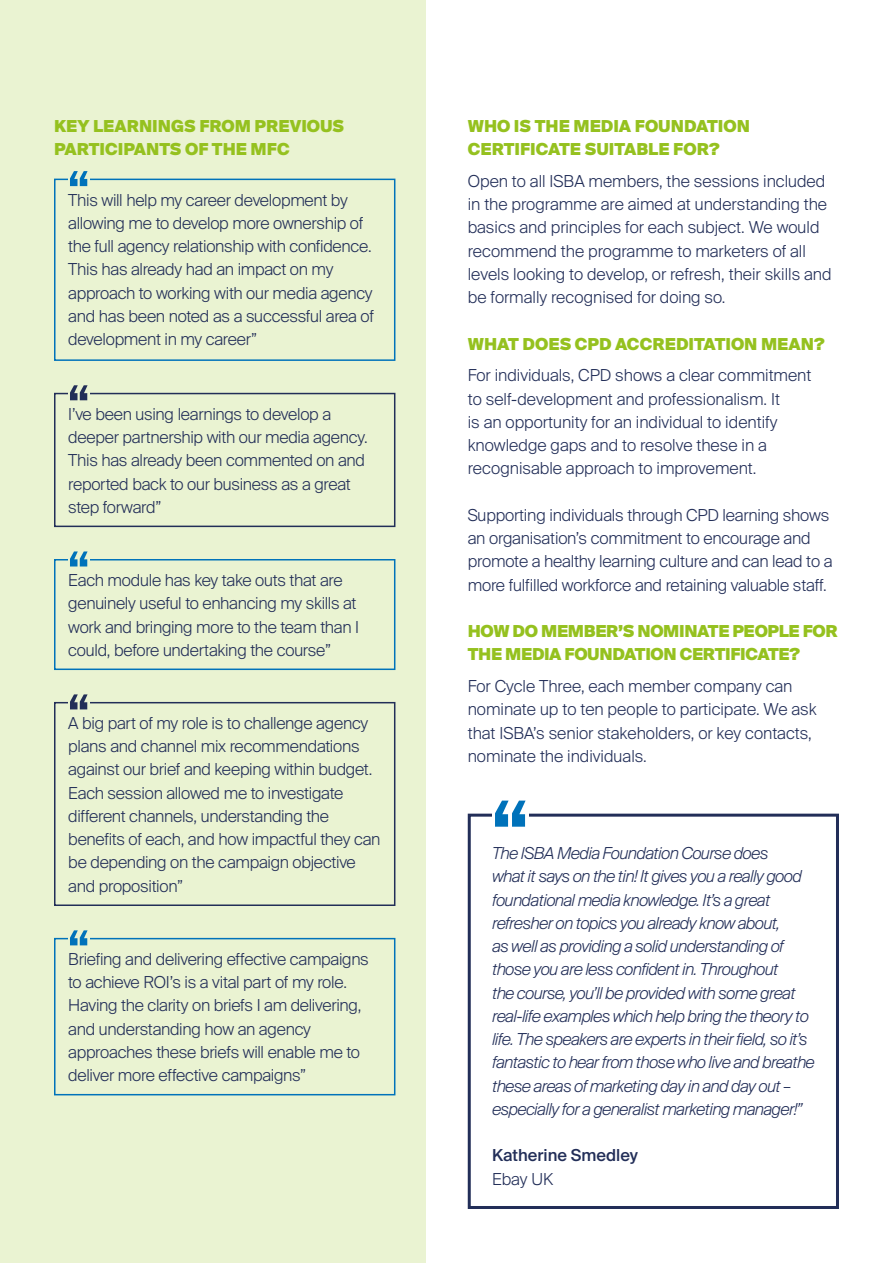
<style>
.page{position:relative;width:893px;height:1263px;background:#fff}
.page>*{position:absolute;margin:0;border:0;box-sizing:border-box;transform-origin:0 0}
.t1{font:300 16.5px/23.2px "Suisse Intl";letter-spacing:-.01em;color:#222e58}
.t2{font:italic 300 16.5px/23.2px "Suisse Intl";letter-spacing:-.03em;color:#222e58}
.t3{font:900 16.5px/23.2px "Suisse Intl";color:#95c11f}
.t4{font:900 16.5px/23.2px "Suisse Intl";letter-spacing:-.02em;color:#95c11f}
.t5{font:500 16.5px "Suisse Intl";color:#222e58}
</style>
<div class="page">
<div style="left:468px;top:814px;width:371px;height:395px;border:3px solid #222e58"></div>
<div style="left:492px;top:798px;width:37px;height:31px;background:#fff"></div>
<svg style="left:495px;top:800px;width:31px;height:27px"></svg>
<div style="left:0;top:0;width:425px;height:1263px;background:#eaf3d2"></div>
<div style="left:54px;top:179px;width:341px;height:182px;border:2px solid #0072ba"></div>
<div style="left:54px;top:938px;width:341px;height:157px;border:2px solid #0072ba"></div>
<div style="left:54px;top:393px;width:341px;height:134px;border:2px solid #222e58"></div>
<div style="left:54px;top:702px;width:341px;height:204px;border:2px solid #222e58"></div>
<div style="left:54px;top:559px;width:341px;height:111px;border:2px solid #0072ba"></div>
<svg style="left:68px;top:179px;width:21px;height:8px"></svg>
<svg style="left:68px;top:938px;width:21px;height:8px"></svg>
<svg style="left:68px;top:393px;width:21px;height:8px"></svg>
<svg style="left:68px;top:702px;width:21px;height:8px"></svg>
<svg style="left:68px;top:559px;width:21px;height:8px"></svg>
<svg style="left:70px;top:171px;width:18px;height:15px"></svg>
<svg style="left:70px;top:930px;width:18px;height:15px"></svg>
<svg style="left:70px;top:385px;width:18px;height:15px"></svg>
<svg style="left:70px;top:694px;width:18px;height:15px"></svg>
<svg style="left:70px;top:551px;width:18px;height:15px"></svg>
<p class="t3" style="left:54px;top:115px;width:292px">KEY LEARNINGS FROM PREVIOUS<br>PARTICIPANTS OF THE MFC</p>
<p class="t1" style="left:68px;top:188px;width:307px">This will help my career development by allowing me to develop more ownership of the full agency relationship with confidence.<br>This has already had an impact on my approach to working with our media agency and has been noted as a successful area of development in my career”</p>
<p class="t1" style="left:68px;top:402px;width:301px">I’ve been using learnings to develop a deeper partnership with our media agency.<br>This has already been commented on and reported back to our business as a great step forward”</p>
<p class="t1" style="left:68px;top:569px;width:292px">Each module has key take outs that are genuinely useful to enhancing my skills at work and bringing more to the team than I could, before undertaking the course”</p>
<p class="t1" style="left:68px;top:712px;width:314px">A big part of my role is to challenge agency plans and channel mix recommendations against our brief and keeping within budget.<br>Each session allowed me to investigate different channels, understanding the benefits of each, and how impactful they can be depending on the campaign objective and proposition”</p>
<p class="t1" style="left:68px;top:947px;width:302px">Briefing and delivering effective campaigns to achieve ROI’s is a vital part of my role.<br>Having the clarity on briefs I am delivering, and understanding how an agency approaches these briefs will enable me to deliver more effective campaigns”</p>
<p class="t3" style="left:468px;top:115px;width:284px">WHO IS THE MEDIA FOUNDATION<br>CERTIFICATE SUITABLE FOR?</p>
<p class="t1" style="left:468px;top:170px;width:365px">Open to all ISBA members, the sessions included in the programme are aimed at understanding the basics and principles for each subject. We would recommend the programme to marketers of all levels looking to develop, or refresh, their skills and be formally recognised for doing so.</p>
<p class="t3" style="left:468px;top:332px;width:358px">WHAT DOES CPD ACCREDITATION MEAN?</p>
<p class="t1" style="left:468px;top:364px;width:345px">For individuals, CPD shows a clear commitment to self-development and professionalism. It<br>is an opportunity for an individual to identify knowledge gaps and to resolve these in a recognisable approach to improvement.</p>
<p class="t1" style="left:468px;top:503px;width:366px">Supporting individuals through CPD learning shows an organisation’s commitment to encourage and promote a healthy learning culture and can lead to a more fulfilled workforce and retaining valuable staff.</p>
<p class="t4" style="left:468px;top:620px;width:372px">HOW DO MEMBER’S NOMINATE PEOPLE FOR<br>THE MEDIA FOUNDATION CERTIFICATE?</p>
<p class="t1" style="left:468px;top:675px;width:350px">For Cycle Three, each member company can nominate up to ten people to participate. We ask that ISBA’s senior stakeholders, or key contacts, nominate the individuals.</p>
<p class="t2" style="left:492px;top:842px;width:324px">The ISBA Media Foundation Course does<br>what it says on the tin! It gives you a really good foundational media knowledge. It’s a great refresher on topics you already know about,<br>as well as providing a solid understanding of those you are less confident in. Throughout<br>the course, you’ll be provided with some great real-life examples which help bring the theory to life. The speakers are experts in their field, so it’s fantastic to hear from those who live and breathe these areas of marketing day in and day out – especially for a generalist marketing manager!”</p>
<p class="t5" style="left:492px;top:1146px;width:148px">Katherine Smedley</p>
<p class="t1" style="left:492px;top:1167px;width:63px">Ebay UK</p>
</div>
